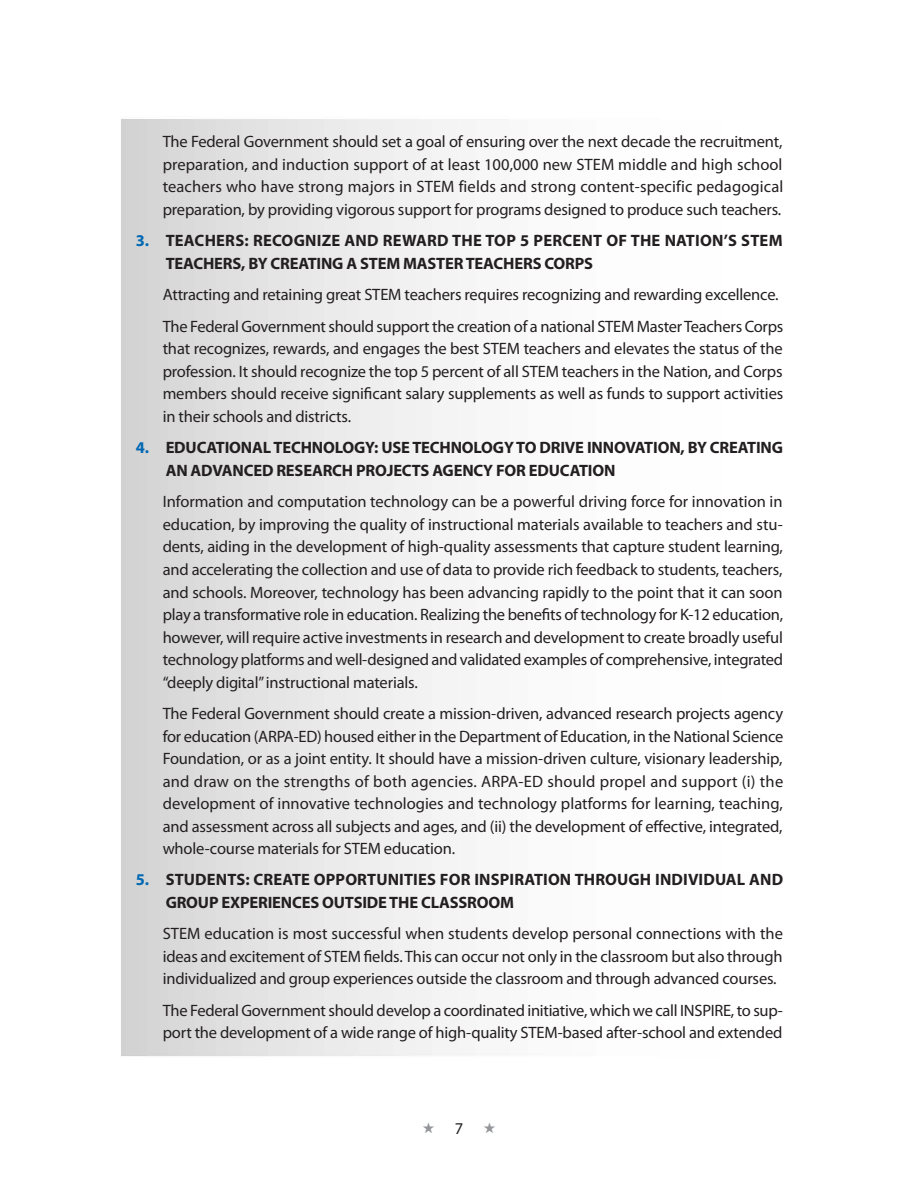
<style>
.page{position:relative;width:918px;height:1188px;background:#fff}
.page>*{position:absolute;margin:0;border:0;box-sizing:border-box;transform-origin:0 0}
.t1{font:16.5px/22.5px "Myriad Pro";letter-spacing:-.01em;color:#231f20;text-align:justify}
.t2{font:700 16.5px/22.5px "Myriad Pro";letter-spacing:-.01em;color:#231f20}
.t3{font:700 16.5px/22.5px "Myriad Pro";letter-spacing:.01em;color:#231f20}
.s1{color:#0168b3}
.s2{color:#939598}
</style>
<div class="page">
<p class="t1" style="left:163px;top:130px;width:622px">The Federal Government should set a goal of ensuring over the next decade the recruitment, preparation, and induction support of at least 100,000 new STEM middle and high school teachers who have strong majors in STEM fields and strong content-specific pedagogical preparation, by providing vigorous support for programs designed to produce such teachers.</p>
<p class="t2" style="left:166px;top:229px;width:618px;text-indent:-30px"><span class="s1">3.</span> TEACHERS: RECOGNIZE AND REWARD THE TOP 5 PERCENT OF THE NATION’S STEM<br>TEACHERS, BY CREATING A STEM MASTER TEACHERS CORPS</p>
<p class="t1" style="left:163px;top:279px;width:622px;line-height:31.5px">Attracting and retaining great STEM teachers requires recognizing and rewarding excellence.<br>The Federal Government should support the creation of a national STEM Master Teachers Corps</p>
<p class="t1" style="left:163px;top:337px;width:622px">that recognizes, rewards, and engages the best STEM teachers and elevates the status of the profession. It should recognize the top 5 percent of all STEM teachers in the Nation, and Corps members should receive significant salary supplements as well as funds to support activities in their schools and districts.</p>
<p class="t2" style="left:166px;top:436px;width:619px;text-indent:-30px"><span class="s1">4.</span> EDUCATIONAL TECHNOLOGY: USE TECHNOLOGY TO DRIVE INNOVATION, BY CREATING<br>AN ADVANCED RESEARCH PROJECTS AGENCY FOR EDUCATION</p>
<p class="t1" style="left:163px;top:490px;width:622px">Information and computation technology can be a powerful driving force for innovation in education, by improving the quality of instructional materials available to teachers and stu&shy;dents, aiding in the development of high-quality assessments that capture student learning, and accelerating the collection and use of data to provide rich feedback to students, teachers, and schools. Moreover, technology has been advancing rapidly to the point that it can soon play a transformative role in education. Realizing the benefits of technology for K-12 education, however, will require active investments in research and development to create broadly useful technology platforms and well-designed and validated examples of comprehensive, integrated “deeply digital” instructional materials.</p>
<p class="t1" style="left:163px;top:702px;width:622px">The Federal Government should create a mission-driven, advanced research projects agency for education (ARPA-ED) housed either in the Department of Education, in the National Science Foundation, or as a joint entity. It should have a mission-driven culture, visionary leadership, and draw on the strengths of both agencies. ARPA-ED should propel and support (i) the development of innovative technologies and technology platforms for learning, teaching, and assessment across all subjects and ages, and (ii) the development of effective, integrated, whole-course materials for STEM education.</p>
<p class="t3" style="left:166px;top:868px;width:619px;text-indent:-30px"><span class="s1">5.</span> STUDENTS: CREATE OPPORTUNITIES FOR INSPIRATION THROUGH INDIVIDUAL AND<br>GROUP EXPERIENCES OUTSIDE THE CLASSROOM</p>
<p class="t1" style="left:163px;top:922px;width:622px">STEM education is most successful when students develop personal connections with the ideas and excitement of STEM fields. This can occur not only in the classroom but also through individualized and group experiences outside the classroom and through advanced courses.</p>
<p class="t1" style="left:163px;top:999px;width:622px">The Federal Government should develop a coordinated initiative, which we call INSPIRE, to sup&shy;port the development of a wide range of high-quality STEM-based after-school and extended</p>
<p class="t1" style="left:422px;top:1117px;width:75px"><span class="s2">★</span>7<span class="s2">★</span></p>
</div>
